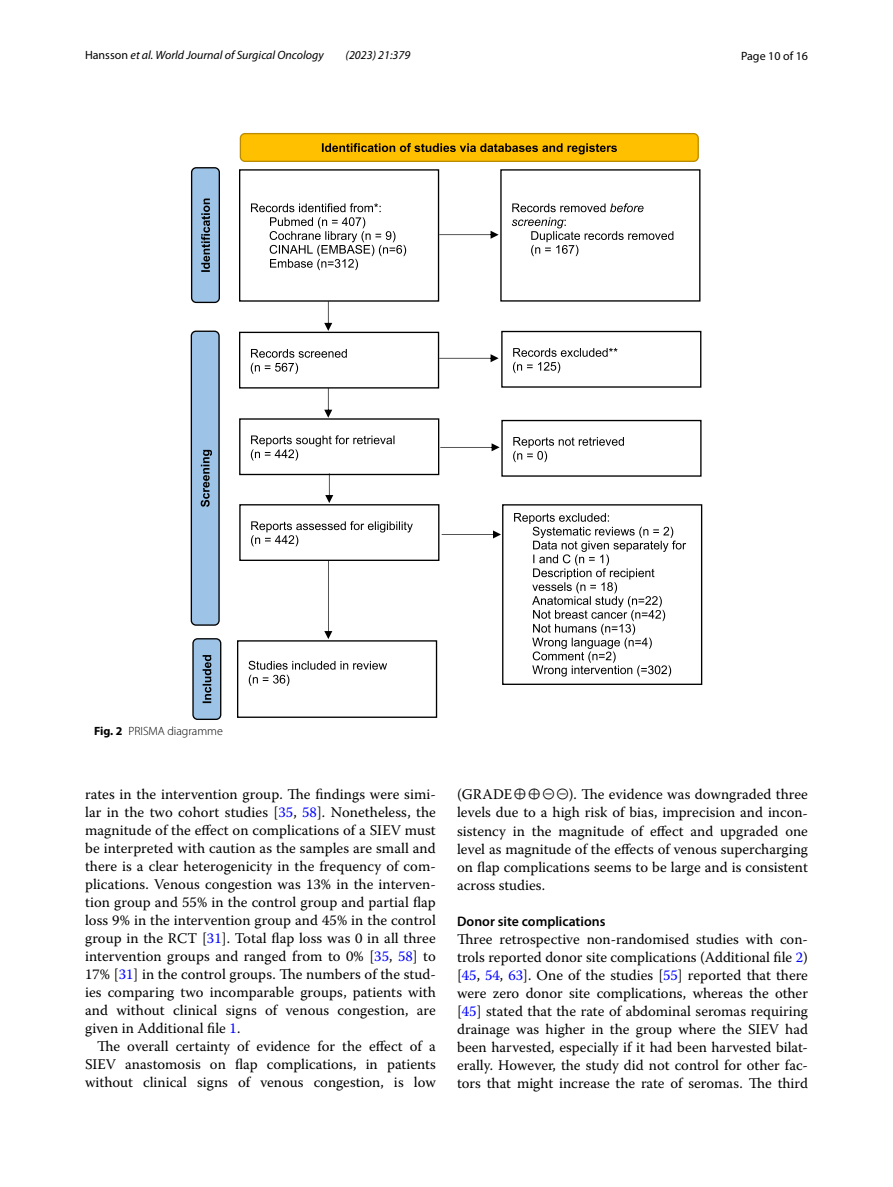
<style>
.page{position:relative;width:893px;height:1187px;background:#fff}
.page>*{position:absolute;margin:0;border:0;box-sizing:border-box;transform-origin:0 0}
.t1{font:14.7px/18px "Warnock Pro";color:#000;text-align:justify}
.t2{font:600 13.8px "Myriad Pro";color:#000}
.t3{font:italic 12px "Myriad Pro";color:#000}
.t4{font:300 12px "Myriad Pro";color:#000}
.t5{font:12px "Myriad Pro";color:#000}
.s1{font-style:normal}
.s2{font-weight:700}
.s3{color:#00f}
.s4{font-family:"Code 2000"}
</style>
<div class="page">
<div style="left:239px;top:169px;width:200px;height:132px;border:1px solid #000"></div>
<svg style="left:251px;top:203px;width:155px;height:67px"></svg>
<svg style="left:512px;top:203px;width:161px;height:53px"></svg>
<div style="left:239px;top:332px;width:200px;height:56px;border:1px solid #000"></div>
<svg style="left:251px;top:349px;width:96px;height:25px"></svg>
<div style="left:501px;top:331px;width:200px;height:56px;border:1px solid #000"></div>
<svg style="left:513px;top:348px;width:104px;height:25px"></svg>
<div style="left:239px;top:418px;width:200px;height:57px;border:1px solid #000"></div>
<svg style="left:251px;top:435px;width:143px;height:25px"></svg>
<div style="left:501px;top:420px;width:201px;height:56px;border:1px solid #000"></div>
<svg style="left:513px;top:437px;width:111px;height:25px"></svg>
<div style="left:239px;top:504px;width:200px;height:57px;border:1px solid #000"></div>
<svg style="left:251px;top:521px;width:162px;height:25px"></svg>
<div style="left:502px;top:504px;width:200px;height:181px;border:1px solid #000"></div>
<svg style="left:514px;top:513px;width:172px;height:163px"></svg>
<svg style="left:249px;top:660px;width:138px;height:26px"></svg>
<svg style="left:439px;top:231px;width:60px;height:8px"></svg>
<svg style="left:439px;top:354px;width:60px;height:8px"></svg>
<svg style="left:440px;top:443px;width:60px;height:8px"></svg>
<svg style="left:442px;top:530px;width:59px;height:8px"></svg>
<div style="left:240px;top:134px;width:458px;height:27px;background:#ffc000;border-radius:5px"></div>
<div style="left:240px;top:133px;width:459px;height:29px;border:1px solid #bc8c00;border-radius:5px"></div>
<svg style="left:322px;top:143px;width:295px;height:11px"></svg>
<div style="left:192px;top:168px;width:27px;height:134px;background:#9dc3e6;border-radius:5px"></div>
<div style="left:191px;top:167px;width:29px;height:136px;border:1px solid #000;border-radius:5px"></div>
<svg style="left:201px;top:198px;width:9px;height:74px"></svg>
<div style="left:191px;top:331px;width:28px;height:294px;background:#9dc3e6;border-radius:5px"></div>
<div style="left:191px;top:330px;width:29px;height:295px;border:1px solid #000;border-radius:5px"></div>
<svg style="left:201px;top:450px;width:11px;height:57px"></svg>
<div style="left:193px;top:638px;width:28px;height:81px;background:#9dc3e6;border-radius:5px"></div>
<div style="left:192px;top:638px;width:29px;height:82px;border:1px solid #000;border-radius:5px"></div>
<svg style="left:203px;top:655px;width:8px;height:48px"></svg>
<svg style="left:324px;top:301px;width:8px;height:30px"></svg>
<svg style="left:324px;top:388px;width:8px;height:29px"></svg>
<svg style="left:325px;top:473px;width:8px;height:30px"></svg>
<svg style="left:324px;top:560px;width:8px;height:79px"></svg>
<p class="t3" style="left:85px;top:48px;width:240px"><span class="s1">Hansson</span> et al. World Journal of Surgical Oncology</p>
<p class="t3" style="left:346px;top:48px;width:66px">(2023) 21:379</p>
<p class="t5" style="left:741px;top:48px;width:68px">Page 10 of 16</p>
<p class="t4" style="left:94px;top:724px;width:130px"><span class="s2">Fig. 2</span> PRISMA diagramme</p>
<p class="t1" style="left:85px;top:785px;width:352px">rates in the intervention group. The findings were simi&shy;lar in the two cohort studies [<span class="s3">35</span>, <span class="s3">58</span>]. Nonetheless, the magnitude of the effect on complications of a SIEV must be interpreted with caution as the samples are small and there is a clear heterogenicity in the frequency of com&shy;plications. Venous congestion was 13% in the interven&shy;tion group and 55% in the control group and partial flap loss 9% in the intervention group and 45% in the control group in the RCT [<span class="s3">31</span>]. Total flap loss was 0 in all three intervention groups and ranged from to 0% [<span class="s3">35</span>, <span class="s3">58</span>] to 17% [<span class="s3">31</span>] in the control groups. The numbers of the stud&shy;ies comparing two incomparable groups, patients with and without clinical signs of venous congestion, are given in Additional file <span class="s3">1</span>.</p>
<p class="t1" style="left:85px;top:1037px;width:352px;text-indent:12px">The overall certainty of evidence for the effect of a SIEV anastomosis on flap complications, in patients without clinical signs of venous congestion, is low</p>
<p class="t1" style="left:457px;top:785px;width:352px">(GRADE<span class="s4">⊕⊕⊝⊝</span>). The evidence was downgraded three levels due to a high risk of bias, imprecision and incon&shy;sistency in the magnitude of effect and upgraded one level as magnitude of the effects of venous supercharging on flap complications seems to be large and is consistent across studies.</p>
<p class="t2" style="left:457px;top:912px;width:150px">Donor site complications</p>
<p class="t1" style="left:457px;top:929px;width:352px">Three retrospective non-randomised studies with con&shy;trols reported donor site complications (Additional file <span class="s3">2</span>) [<span class="s3">45</span>, <span class="s3">54</span>, <span class="s3">63</span>]. One of the studies [<span class="s3">55</span>] reported that there were zero donor site complications, whereas the other [<span class="s3">45</span>] stated that the rate of abdominal seromas requiring drainage was higher in the group where the SIEV had been harvested, especially if it had been harvested bilat&shy;erally. However, the study did not control for other fac&shy;tors that might increase the rate of seromas. The third</p>
</div>
